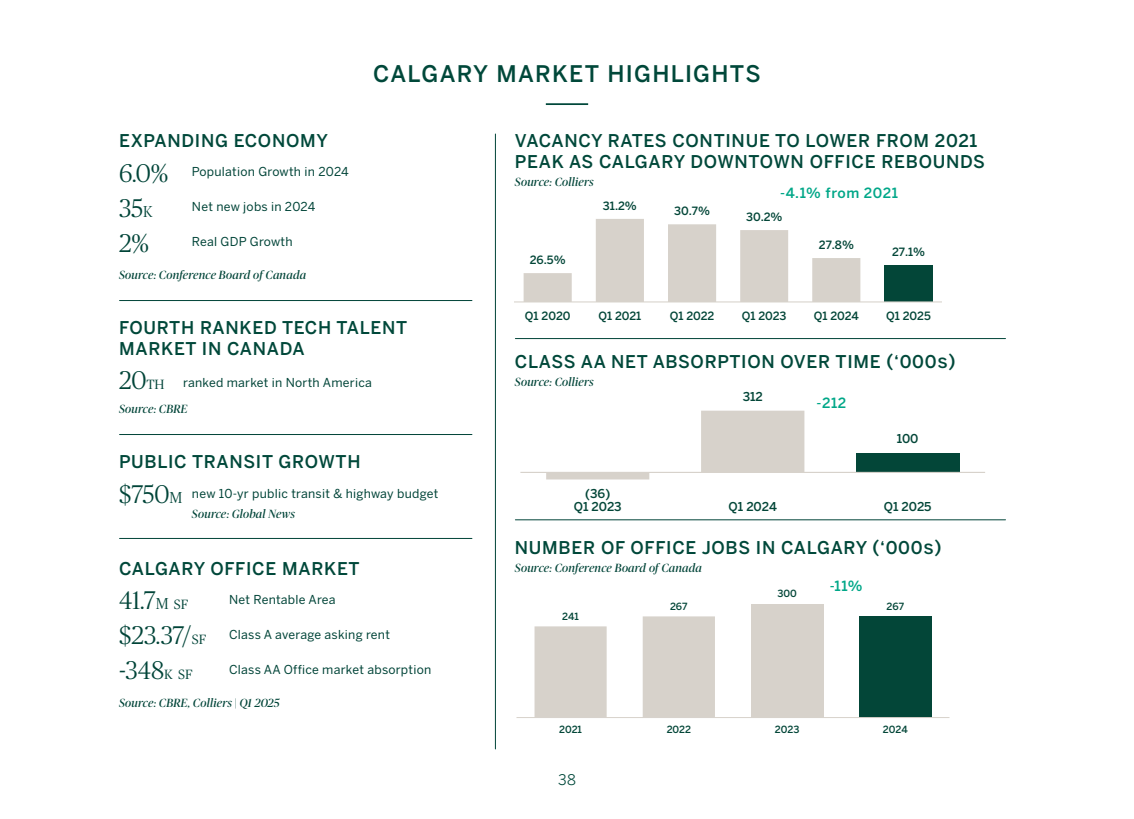
<style>
.page{position:relative;width:1134px;height:819px;background:#fff}
.page>*{position:absolute;margin:0;border:0;box-sizing:border-box;transform-origin:0 0}
.t1{font:300 25.55px/35px "Publico Headline";letter-spacing:-.005em;color:#004438}
.t2{font:500 22.75px "Benton Sans";letter-spacing:.055em;color:#00483a}
.t3{font:500 17.5px/21px "Benton Sans";letter-spacing:.04em;color:#00483a}
.t4{font:14.53px "Benton Sans";color:#00483a}
.t5{font:500 14px "Benton Sans";letter-spacing:.04em;color:#00a788}
.t6{font:12.25px "Benton Sans";letter-spacing:.02em;color:#004438}
.t7{font:500 12.25px "Benton Sans";letter-spacing:-.005em;color:#034638}
.t8{font:italic 11.9px "Publico Banner";letter-spacing:.02em;color:#004438}
.t9{font:500 11.38px "Benton Sans";letter-spacing:-.005em;color:#034638}
.t10{font:500 9.8px "Benton Sans";color:#034638}
.s1{font-size:15.75px}
.s2{font-family:"Publico Headline";font-weight:300;font-size:25.55px}
.s3{font-family:"Publico Headline";font-weight:300;font-size:15.75px}
</style>
<div class="page">
<hr style="left:546px;top:103px;width:42px;height:2px;background:#00483a">
<hr style="left:495px;top:134px;width:1px;height:615px;background:#004438">
<hr style="left:120px;top:300px;width:352px;height:1px;background:#004438">
<hr style="left:515px;top:338px;width:491px;height:1px;background:#004438">
<hr style="left:515px;top:519px;width:491px;height:1px;background:#004438">
<hr style="left:120px;top:434px;width:352px;height:1px;background:#004438">
<div style="left:751px;top:604px;width:72px;height:114px;background:#d7d2cb"></div>
<div style="left:859px;top:616px;width:72px;height:102px;background:#034638"></div>
<svg style="left:535px;top:616px;width:180px;height:101px"></svg>
<hr style="left:517px;top:717px;width:432px;height:1px;background:#d7d2cb">
<div style="left:856px;top:453px;width:103px;height:19px;background:#034638"></div>
<svg style="left:546px;top:411px;width:258px;height:68px"></svg>
<hr style="left:520px;top:472px;width:465px;height:1px;background:#d7d2cb">
<div style="left:884px;top:266px;width:49px;height:36px;background:#034638"></div>
<svg style="left:524px;top:219px;width:336px;height:82px"></svg>
<hr style="left:515px;top:301px;width:426px;height:1px;background:#d7d2cb">
<hr style="left:120px;top:538px;width:352px;height:1px;background:#004438">
<p class="t3" style="left:119px;top:131px;width:210px">EXPANDING ECONOMY</p>
<h1 class="t1" style="left:119px;top:154px;width:51px">6.0%<br>35<span class="s1">K<br></span>2%</h1>
<p class="t6" style="left:192px;top:165px;width:158px">Population Growth in 2024</p>
<p class="t6" style="left:192px;top:200px;width:125px">Net new jobs in 2024</p>
<p class="t6" style="left:192px;top:235px;width:102px">Real GDP Growth</p>
<p class="t8" style="left:119px;top:267px;width:189px">Source: Conference Board of Canada</p>
<h2 class="t2" style="left:373px;top:60px;width:389px">CALGARY MARKET HIGHLIGHTS</h2>
<p class="t3" style="left:515px;top:131px;width:472px">VACANCY RATES CONTINUE TO LOWER FROM 2021<br>PEAK AS CALGARY DOWNTOWN OFFICE REBOUNDS</p>
<p class="t8" style="left:515px;top:174px;width:80px">Source: Colliers</p>
<p class="t9" style="left:603px;top:199px;width:35px">31.2%</p>
<p class="t9" style="left:530px;top:253px;width:37px">26.5%</p>
<p class="t9" style="left:674px;top:204px;width:37px">30.7%</p>
<p class="t5" style="left:780px;top:185px;width:119px">-4.1% from 2021</p>
<p class="t9" style="left:746px;top:210px;width:38px">30.2%</p>
<p class="t9" style="left:819px;top:238px;width:36px">27.8%</p>
<p class="t9" style="left:892px;top:245px;width:34px">27.1%</p>
<p class="t3" style="left:119px;top:318px;width:290px">FOURTH RANKED TECH TALENT<br>MARKET IN CANADA</p>
<p class="t6" style="left:119px;top:375px;width:254px"><span class="s2">20</span><span class="s3">th</span> ranked market in North America</p>
<p class="t8" style="left:119px;top:401px;width:70px">Source: CBRE</p>
<p class="t3" style="left:119px;top:452px;width:243px">PUBLIC TRANSIT GROWTH</p>
<p class="t6" style="left:119px;top:486px;width:321px"><span class="s2">$750</span><span class="s3">M</span> new 10-yr public transit &amp; highway budget</p>
<p class="t8" style="left:192px;top:506px;width:105px">Source: Global News</p>
<p class="t9" style="left:525px;top:309px;width:47px">Q1 2020</p>
<p class="t9" style="left:598px;top:309px;width:44px">Q1 2021</p>
<p class="t9" style="left:670px;top:309px;width:46px">Q1 2022</p>
<p class="t9" style="left:742px;top:309px;width:46px">Q1 2023</p>
<p class="t9" style="left:814px;top:309px;width:47px">Q1 2024</p>
<p class="t9" style="left:886px;top:309px;width:46px">Q1 2025</p>
<p class="t3" style="left:515px;top:352px;width:442px">CLASS AA NET ABSORPTION OVER TIME (‘000s)</p>
<p class="t8" style="left:515px;top:374px;width:80px">Source: Colliers</p>
<p class="t7" style="left:743px;top:389px;width:22px">312</p>
<p class="t5" style="left:816px;top:394px;width:31px">-212</p>
<p class="t7" style="left:897px;top:431px;width:23px">100</p>
<p class="t7" style="left:585px;top:486px;width:27px">(36)</p>
<p class="t7" style="left:574px;top:499px;width:49px">Q1 2023</p>
<p class="t7" style="left:729px;top:499px;width:50px">Q1 2024</p>
<p class="t7" style="left:884px;top:499px;width:49px">Q1 2025</p>
<p class="t3" style="left:515px;top:538px;width:428px">NUMBER OF OFFICE JOBS IN CALGARY (‘000s)</p>
<p class="t3" style="left:119px;top:558px;width:242px">CALGARY OFFICE MARKET</p>
<p class="t8" style="left:515px;top:560px;width:189px">Source: Conference Board of Canada</p>
<h1 class="t1" style="left:119px;top:581px;width:89px">41.7<span class="s1">M sf </span>$23.37/<span class="s1">sf </span>-348<span class="s1">k sf</span></h1>
<p class="t6" style="left:229px;top:592px;width:108px">Net Rentable Area</p>
<p class="t10" style="left:670px;top:600px;width:19px">267</p>
<p class="t10" style="left:562px;top:610px;width:18px">241</p>
<p class="t6" style="left:229px;top:627px;width:162px">Class A average asking rent</p>
<p class="t6" style="left:229px;top:662px;width:204px">Class AA Office market absorption</p>
<p class="t8" style="left:119px;top:694px;width:162px">Source: CBRE, Colliers | Q1 2025</p>
<p class="t10" style="left:777px;top:588px;width:21px">300</p>
<p class="t5" style="left:830px;top:577px;width:34px">-11%</p>
<p class="t10" style="left:887px;top:600px;width:19px">267</p>
<p class="t10" style="left:559px;top:723px;width:24px">2021</p>
<p class="t10" style="left:667px;top:723px;width:26px">2022</p>
<p class="t10" style="left:775px;top:723px;width:26px">2023</p>
<p class="t10" style="left:883px;top:723px;width:26px">2024</p>
<p class="t4" style="left:558px;top:771px;width:19px">38</p>
</div>
